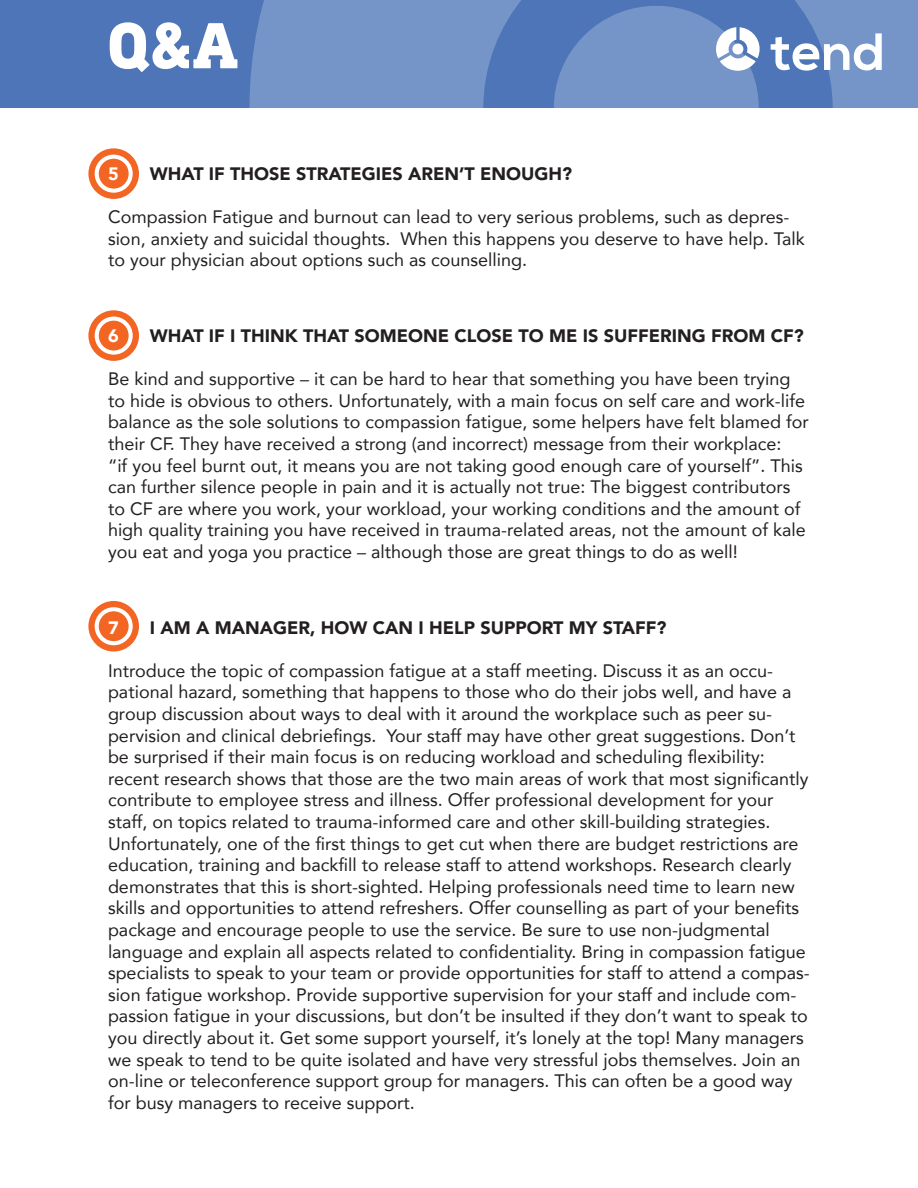
<style>
.page{position:relative;width:918px;height:1188px;background:#fff}
.page>*{position:absolute;margin:0;border:0;box-sizing:border-box;transform-origin:0 0}
.t1{font:800 66.3px "DIN Next Slab Pro";color:#fff}
.t2{font:700 52.2px "Nexa";color:#fff}
.body{font:18px/21.6px "Avenir";color:#231f20}
.question{font:900 18px "Avenir";color:#231f20}
.question-2{font:900 18px "Avenir";color:#fff}
</style>
<div class="page">
<svg style="left:88px;top:601px;width:51px;height:51px;background:#f3753a"></svg>
<div style="left:95px;top:607px;width:38px;height:38px;border:4px solid #fff;border-radius:50%"></div>
<svg style="left:88px;top:310px;width:51px;height:51px;background:#f3763a"></svg>
<div style="left:95px;top:317px;width:38px;height:38px;border:4px solid #fff;border-radius:50%"></div>
<svg style="left:88px;top:148px;width:51px;height:51px;background:#f3763a"></svg>
<div style="left:95px;top:155px;width:38px;height:38px;border:4px solid #fff;border-radius:50%"></div>
<div style="left:0;top:0;width:918px;height:108px;background:#4d75b7"></div>
<svg style="left:249px;top:0;width:669px;height:108px"></svg>
<p class="t1" style="left:107px;top:7px;width:133px">Q&amp;A</p>
<p class="t2" style="left:771px;top:22px;width:116px">tend</p>
<p class="question-2" style="left:108px;top:158px;width:12px">5</p>
<p class="question" style="left:150px;top:158px;width:424px">WHAT IF THOSE STRATEGIES AREN’T ENOUGH?</p>
<p class="body" style="left:108px;top:206px;width:698px">Compassion Fatigue and burnout can lead to very serious problems, such as depres&shy;sion, anxiety and suicidal thoughts. When this happens you deserve to have help. Talk to your physician about options such as counselling.</p>
<p class="question-2" style="left:108px;top:320px;width:12px">6</p>
<p class="question" style="left:150px;top:320px;width:655px">WHAT IF I THINK THAT SOMEONE CLOSE TO ME IS SUFFERING FROM CF?</p>
<p class="body" style="left:108px;top:368px;width:702px">Be kind and supportive – it can be hard to hear that something you have been trying to hide is obvious to others. Unfortunately, with a main focus on self care and work-life balance as the sole solutions to compassion fatigue, some helpers have felt blamed for their CF. They have received a strong (and incorrect) message from their workplace:<br>“if you feel burnt out, it means you are not taking good enough care of yourself”. This can further silence people in pain and it is actually not true: The biggest contributors to CF are where you work, your workload, your working conditions and the amount of high quality training you have received in trauma-related areas, not the amount of kale you eat and yoga you practice – although those are great things to do as well!</p>
<p class="question-2" style="left:108px;top:612px;width:12px">7</p>
<p class="question" style="left:150px;top:612px;width:518px">I AM A MANAGER, HOW CAN I HELP SUPPORT MY STAFF?</p>
<p class="body" style="left:108px;top:659px;width:703px">Introduce the topic of compassion fatigue at a staff meeting. Discuss it as an occu&shy;pational hazard, something that happens to those who do their jobs well, and have a group discussion about ways to deal with it around the workplace such as peer su&shy;pervision and clinical debriefings. Your staff may have other great suggestions. Don’t be surprised if their main focus is on reducing workload and scheduling flexibility: recent research shows that those are the two main areas of work that most significantly contribute to employee stress and illness. Offer professional development for your staff, on topics related to trauma-informed care and other skill-building strategies.<br>Unfortunately, one of the first things to get cut when there are budget restrictions are education, training and backfill to release staff to attend workshops. Research clearly demonstrates that this is short-sighted. Helping professionals need time to learn new skills and opportunities to attend refreshers. Offer counselling as part of your benefits package and encourage people to use the service. Be sure to use non-judgmental language and explain all aspects related to confidentiality. Bring in compassion fatigue specialists to speak to your team or provide opportunities for staff to attend a compas&shy;sion fatigue workshop. Provide supportive supervision for your staff and include com&shy;passion fatigue in your discussions, but don’t be insulted if they don’t want to speak to you directly about it. Get some support yourself, it’s lonely at the top! Many managers we speak to tend to be quite isolated and have very stressful jobs themselves. Join an on-line or teleconference support group for managers. This can often be a good way for busy managers to receive support.</p>
</div>
